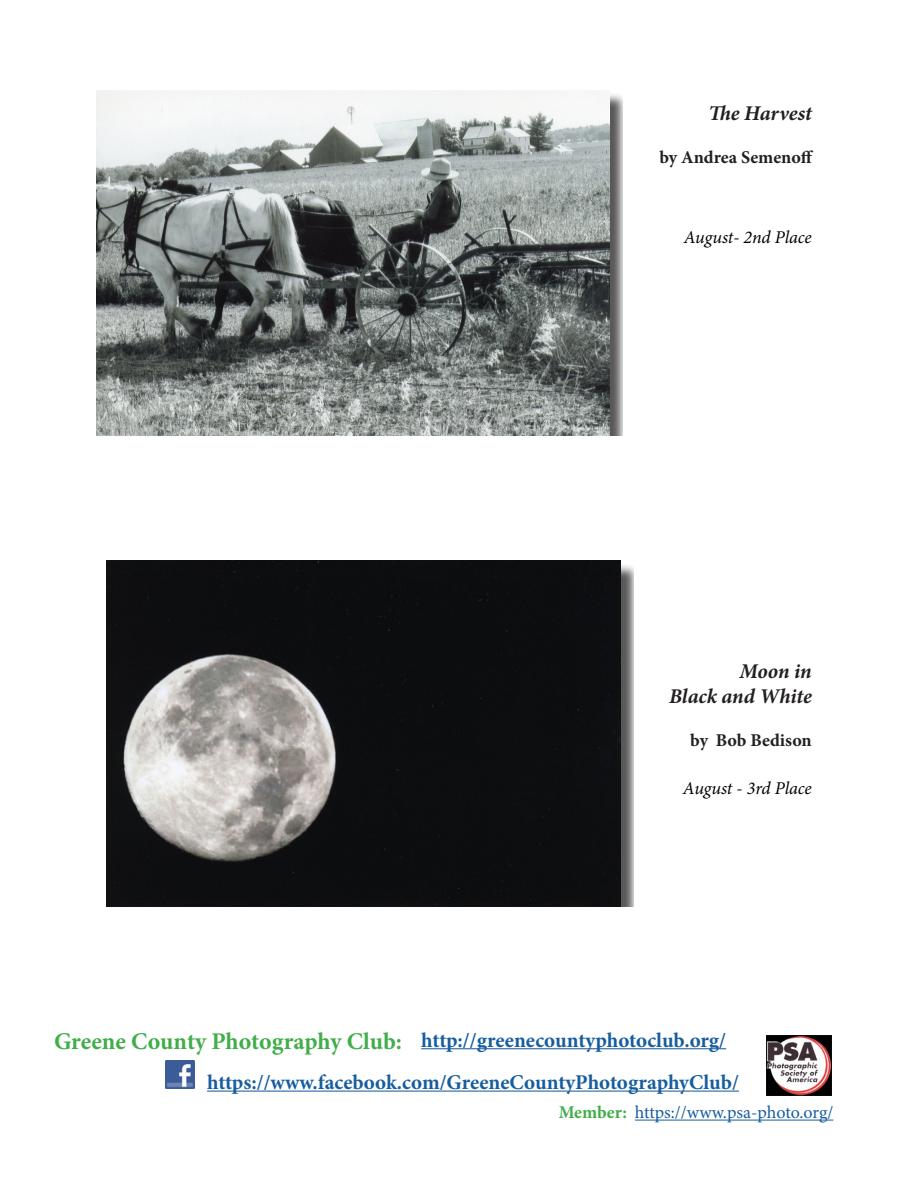
<style>
.page{position:relative;width:918px;height:1188px;background:#fff}
.page>*{position:absolute;margin:0;border:0;box-sizing:border-box;transform-origin:0 0}
.t1{font:700 24px "Minion Pro";letter-spacing:-.005em;color:#40ae49}
.t2{font:700 21px "Minion Pro";letter-spacing:-.005em;color:#175d9e}
.t3{font:italic 700 21px/25.2px "Minion Pro";letter-spacing:-.005em;color:#231f20;text-align:right}
.t4{font:18px "Minion Pro";letter-spacing:-.005em;color:#175d9e}
.t5{font:italic 18px "Minion Pro";letter-spacing:-.005em;color:#000}
.t6{font:700 18px "Minion Pro";color:#231f20}
.s1{font-weight:700;color:#40ae49}
</style>
<div class="page">
<hr style="left:207px;top:1091px;width:532px;height:1px;background:#175d9e">
<hr style="left:421px;top:1048px;width:305px;height:1px;background:#175d9e">
<img style="left:767px;top:1035px;width:64px;height:61px">
<hr style="left:635px;top:1120px;width:198px;height:1px;background:#175d9e">
<img style="left:166px;top:1060px;width:28px;height:29px">
<div style="left:99px;top:92px;width:524px;height:344px;background:#231f20;opacity:.75"></div>
<img style="left:96px;top:90px;width:513px;height:346px">
<div style="left:109px;top:563px;width:525px;height:343px;background:#231f20;opacity:.75"></div>
<img style="left:106px;top:561px;width:515px;height:345px">
<p class="t3" style="left:709px;top:100px;width:105px">The Harvest</p>
<p class="t6" style="left:659px;top:144px;width:155px">by Andrea Semenoff</p>
<p class="t5" style="left:684px;top:225px;width:129px">August- 2nd Place</p>
<p class="t3" style="left:669px;top:658px;width:144px">Moon in<br>Black and White</p>
<p class="t6" style="left:690px;top:728px;width:123px">by Bob Bedison</p>
<p class="t5" style="left:683px;top:776px;width:130px">August - 3rd Place</p>
<p class="t1" style="left:54px;top:1024px;width:349px">Greene County Photography Club:</p>
<p class="t2" style="left:421px;top:1025px;width:306px">http://greenecountyphotoclub.org/</p>
<p class="t2" style="left:207px;top:1067px;width:533px">https://www.facebook.com/GreeneCountyPhotographyClub/</p>
<p class="t4" style="left:559px;top:1100px;width:276px"><span class="s1">Member:</span> https://www.psa-photo.org/</p>
</div>
